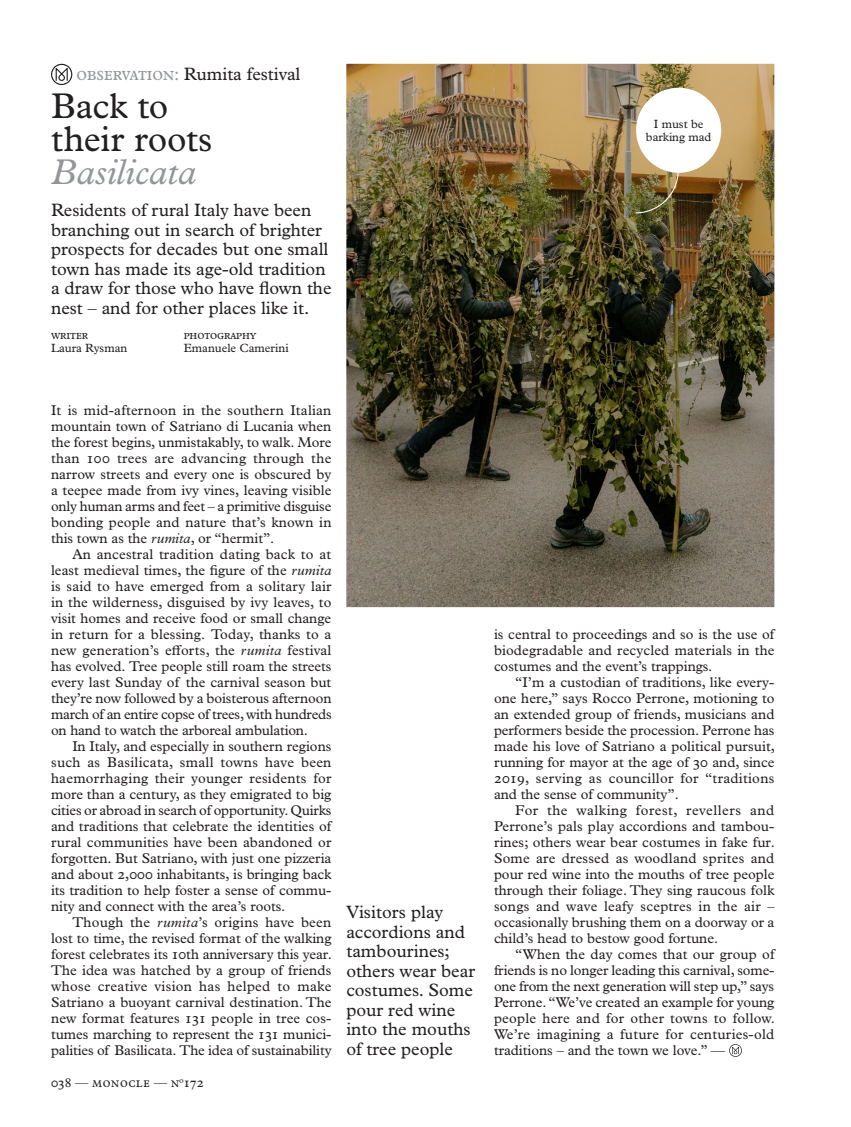
<style>
.page{position:relative;width:851px;height:1127px;background:#fff}
.page>*{position:absolute;margin:0;border:0;box-sizing:border-box;transform-origin:0 0}
.HEADLINE{font:36px/33px "Plantin MT Std";color:#231f20}
.PREFACE{font:18px/19.5px "Plantin MT Std";color:#231f20}
.PULL_QUOTE{font:18px/19.5px "Plantin MT Std";color:#231f20}
.BODY_COPY{font:14.25px/16px "Plantin MT Std";letter-spacing:.005em;color:#231f20;text-align:justify}
.t1{font:13.2px "Plantin MT Std";letter-spacing:.01em;color:#231f20}
.BODY_COPY-2{font:12px "Plantin MT Std";color:#231f20}
.SIDEBAR{font:12px/13.5px "Plantin MT Std";color:#231f20;text-align:center}
.s1{color:#939598}
.s2{font-style:italic;color:#939598}
.s3{font-style:italic}
</style>
<div class="page">
<svg style="left:729px;top:1044px;width:12px;height:13px"></svg>
<svg style="left:51px;top:64px;width:21px;height:21px"></svg>
<img style="left:346px;top:64px;width:428px;height:543px">
<div style="left:636px;top:88px;width:85px;height:85px;background:#fff;border-radius:50%"></div>
<svg style="left:634px;top:169px;width:45px;height:45px;background:#7d6d3f"></svg>
<p class="PREFACE" style="left:77px;top:64px;width:225px"><span class="s1">observation:</span> Rumita festival</p>
<p class="HEADLINE" style="left:51px;top:90px;width:163px">Back to their roots<br><span class="s2">Basilicata</span></p>
<p class="PREFACE" style="left:51px;top:201px;width:282px">Residents of rural Italy have been branching out in search of brighter prospects for decades but one small town has made its age-old tradition a draw for those who have flown the nest – and for other places like it.</p>
<p class="BODY_COPY-2" style="left:51px;top:328px;width:39px">writer</p>
<p class="BODY_COPY-2" style="left:184px;top:328px;width:74px">photography</p>
<p class="BODY_COPY-2" style="left:51px;top:341px;width:78px">Laura Rysman</p>
<p class="BODY_COPY-2" style="left:184px;top:341px;width:106px">Emanuele Camerini</p>
<p class="SIDEBAR" style="left:646px;top:117px;width:67px">I must be barking mad</p>
<p class="BODY_COPY" style="left:51px;top:403px;width:282px">It is mid-afternoon in the southern Italian mountain town of Satriano di Lucania when the forest begins, unmistakably, to walk. More than 100 trees are advancing through the narrow streets and every one is obscured by a teepee made from ivy vines, leaving visible only human arms and feet – a primitive disguise bonding people and nature that’s known in this town as the <span class="s3">rumita</span>, or “hermit”.</p>
<p class="BODY_COPY" style="left:51px;top:546px;width:282px;text-indent:21px">An ancestral tradition dating back to at least medieval times, the figure of the <span class="s3">rumita </span>is said to have emerged from a solitary lair in the wilderness, disguised by ivy leaves, to visit homes and receive food or small change in return for a blessing. Today, thanks to a new generation’s efforts, the <span class="s3">rumita</span> festival has evolved. Tree people still roam the streets every last Sunday of the carnival season but they’re now followed by a boisterous afternoon march of an entire copse of trees, with hundreds on hand to watch the arboreal ambulation.</p>
<p class="BODY_COPY" style="left:51px;top:738px;width:282px;text-indent:21px">In Italy, and especially in southern regions such as Basilicata, small towns have been haemorrhaging their younger residents for more than a century, as they emigrated to big cities or abroad in search of opportunity. Quirks and traditions that celebrate the identities of rural communities have been abandoned or forgotten. But Satriano, with just one pizzeria and about 2,000 inhabitants, is bringing back its tradition to help foster a sense of commu&shy;nity and connect with the area’s roots.</p>
<p class="BODY_COPY" style="left:51px;top:914px;width:282px;text-indent:21px">Though the <span class="s3">rumita</span>’s origins have been lost to time, the revised format of the walking forest celebrates its 10th anniversary this year.<br>The idea was hatched by a group of friends whose creative vision has helped to make Satriano a buoyant carnival destination. The new format features 131 people in tree cos&shy;tumes marching to represent the 131 munici&shy;palities of Basilicata. The idea of sustainability</p>
<p class="t1" style="left:51px;top:1074px;width:154px">038 — monocle — no172</p>
<p class="PULL_QUOTE" style="left:346px;top:902px;width:130px">Visitors play accordions and tambourines; others wear bear costumes. Some pour red wine into the mouths of tree people</p>
<p class="BODY_COPY" style="left:494px;top:626px;width:282px">is central to proceedings and so is the use of biodegradable and recycled materials in the costumes and the event’s trappings.</p>
<p class="BODY_COPY" style="left:494px;top:674px;width:282px;text-indent:21px">“I’m a custodian of traditions, like every&shy;one here,” says Rocco Perrone, motioning to an extended group of friends, musicians and performers beside the procession. Perrone has made his love of Satriano a political pursuit, running for mayor at the age of 30 and, since 2019, serving as councillor for “traditions and the sense of community”.</p>
<p class="BODY_COPY" style="left:494px;top:802px;width:282px;text-indent:21px">For the walking forest, revellers and Perrone’s pals play accordions and tambou&shy;rines; others wear bear costumes in fake fur.<br>Some are dressed as woodland sprites and pour red wine into the mouths of tree people through their foliage. They sing raucous folk songs and wave leafy sceptres in the air – occasionally brushing them on a doorway or a child’s head to bestow good fortune.</p>
<p class="BODY_COPY" style="left:494px;top:946px;width:282px;text-indent:21px">“When the day comes that our group of friends is no longer leading this carnival, some&shy;one from the next generation will step up,” says Perrone. “We’ve created an example for young people here and for other towns to follow.<br>We’re imagining a future for centuries-old traditions – and the town we love.” —</p>
</div>
